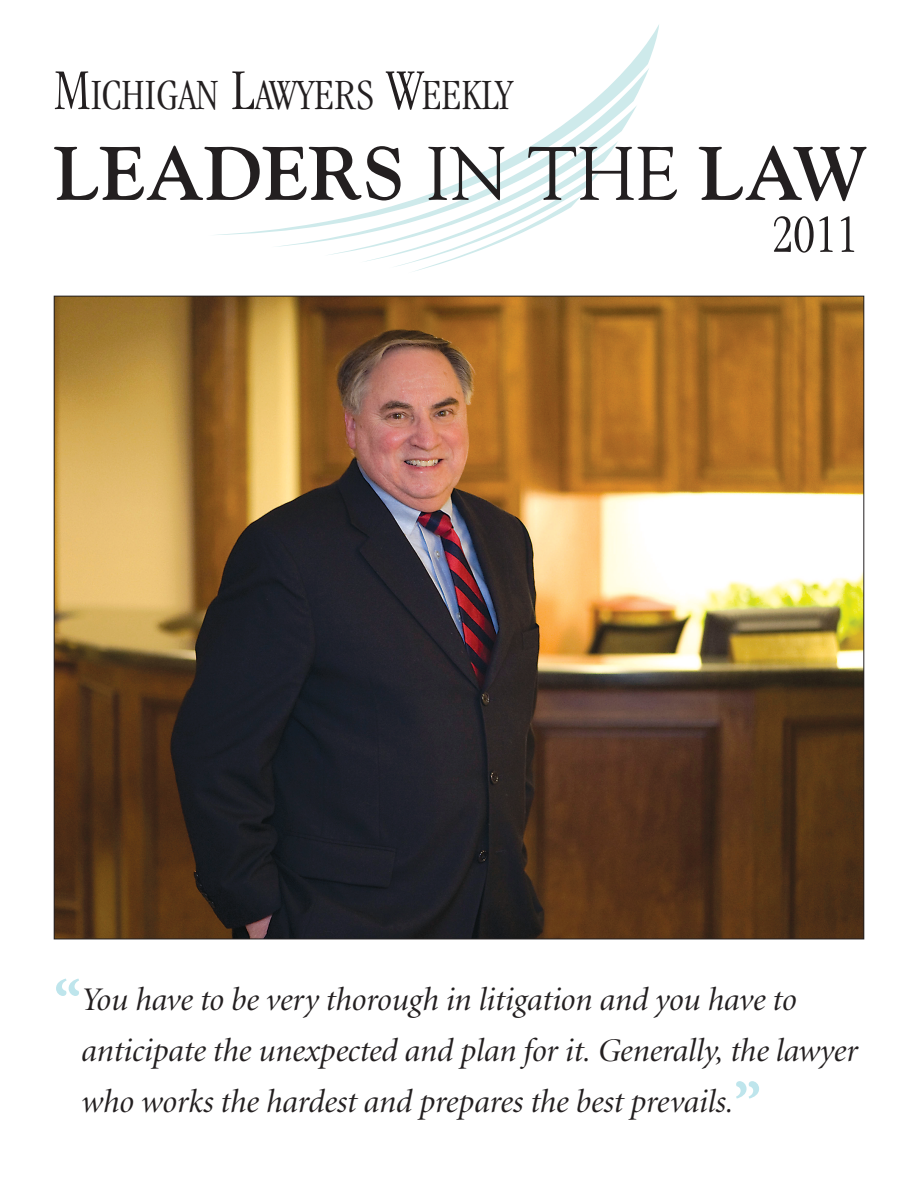
<style>
.page{position:relative;width:918px;height:1188px;background:#fff}
.page>*{position:absolute;margin:0;border:0;box-sizing:border-box;transform-origin:0 0}
.t1{font:300 condensed 55.35px "Garamond";color:#231f20}
.t2{font:300 condensed 44.7px "Garamond";color:#231f20}
.t3{font:italic 33px/51px "Minion Display";color:#231f20}
.s1{font-size:59.55px}
.s2{font-family:"Minion";font-weight:900;font-style:normal;font-size:58.5px;color:#bee5ec}
</style>
<div class="page">
<svg style="left:627px;top:25px;width:32px;height:43px"></svg>
<svg style="left:589px;top:68px;width:60px;height:37px"></svg>
<svg style="left:539px;top:105px;width:98px;height:36px"></svg>
<svg style="left:54px;top:141px;width:623px;height:131px"></svg>
<svg style="left:699px;top:146px;width:168px;height:55px"></svg>
<img style="left:56px;top:298px;width:806px;height:639px">
<h2 class="t2" style="left:54px;top:78px;width:460px"><span class="s1">M</span>ICHIGAN <span class="s1">L</span>AWYERS <span class="s1">W</span>EEKLY</h2>
<h1 class="t1" style="left:772px;top:213px;width:88px">2011</h1>
<p class="t3" style="left:81px;top:977px;width:778px;text-indent:-27px"><span class="s2">“</span>You have to be very thorough in litigation and you have to anticipate the unexpected and plan for it. Generally, the lawyer who works the hardest and prepares the best prevails.<span class="s2">”</span></p>
</div>
